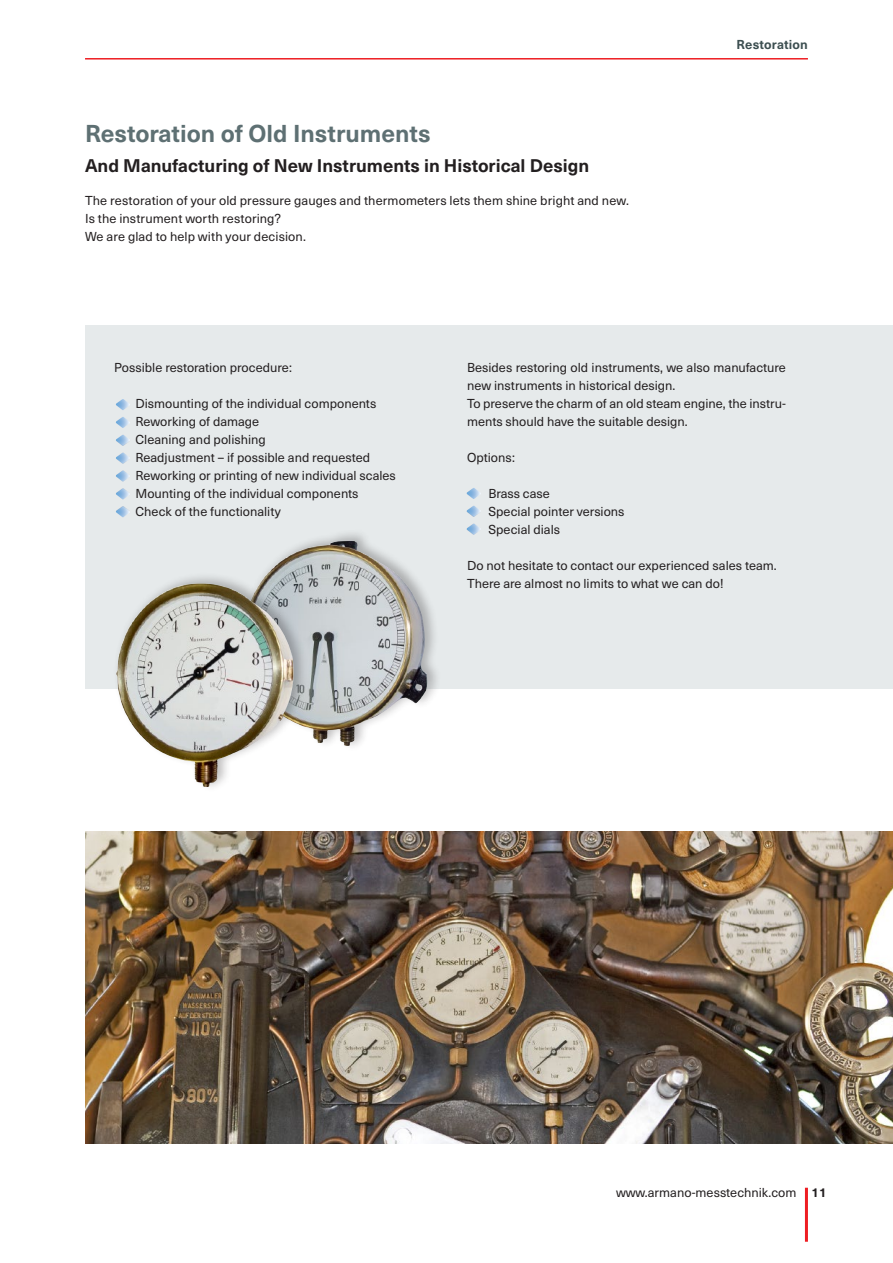
<style>
.page{position:relative;width:893px;height:1263px;background:#fff}
.page>*{position:absolute;margin:0;border:0;box-sizing:border-box;transform-origin:0 0}
.t1{font:700 24px "Neue Haas Unica W1 G";color:#5e7073}
.t2{font:700 18px "Neue Haas Unica W1 G";color:#231f20}
.t3{font:12.75px/18px "Neue Haas Unica W1 G";color:#231f20}
.t4{font:700 12.75px "Neue Haas Unica W1 G";letter-spacing:.01em;color:#3d4f51}
.s1{font-weight:700}
</style>
<div class="page">
<hr style="left:805px;top:1188px;width:3px;height:54px;background:#ee1d23">
<hr style="left:85px;top:58px;width:723px;height:2px;background:#ee1d23">
<div style="left:85px;top:325px;width:808px;height:364px;background:#e6eaeb"></div>
<img style="left:116px;top:399px;width:14px;height:11px">
<img style="left:116px;top:417px;width:14px;height:11px">
<img style="left:116px;top:435px;width:14px;height:11px">
<img style="left:116px;top:452px;width:14px;height:12px">
<img style="left:116px;top:470px;width:14px;height:12px">
<img style="left:116px;top:488px;width:14px;height:11px">
<img style="left:467px;top:488px;width:14px;height:11px">
<img style="left:467px;top:506px;width:14px;height:11px">
<img style="left:467px;top:524px;width:14px;height:11px">
<img style="left:116px;top:506px;width:14px;height:11px">
<div style="left:225px;top:528px;width:217px;height:224px;background:#231f20;opacity:.3"></div>
<img style="left:244px;top:541px;width:111px;height:205px">
<div style="left:113px;top:571px;width:195px;height:222px;background:#231f20;opacity:.3"></div>
<img style="left:116px;top:583px;width:178px;height:204px">
<img style="left:85px;top:831px;width:808px;height:313px">
<h1 class="t1" style="left:85px;top:115px;width:347px">Restoration of Old Instruments</h1>
<h2 class="t2" style="left:85px;top:152px;width:506px">And Manufacturing of New Instruments in Historical Design</h2>
<p class="t3" style="left:85px;top:191px;width:546px">The restoration of your old pressure gauges and thermometers lets them shine bright and new.<br>Is the instrument worth restoring?<br>We are glad to help with your decision.</p>
<p class="t4" style="left:737px;top:35px;width:73px">Restoration</p>
<p class="t3" style="left:114px;top:357px;width:179px">Possible restoration procedure:</p>
<p class="t3" style="left:135px;top:393px;width:262px">Dismounting of the individual components Reworking of damage<br>Cleaning and polishing<br>Readjustment – if possible and requested Reworking or printing of new individual scales Mounting of the individual components Check of the functionality</p>
<p class="t3" style="left:467px;top:357px;width:320px">Besides restoring old instruments, we also manufacture new instruments in historical design.<br>To preserve the charm of an old steam engine, the instru&shy;ments should have the suitable design.</p>
<p class="t3" style="left:467px;top:447px;width:49px">Options:</p>
<p class="t3" style="left:488px;top:484px;width:138px">Brass case<br>Special pointer versions<br>Special dials</p>
<p class="t3" style="left:467px;top:556px;width:311px">Do not hesitate to contact our experienced sales team.<br>There are almost no limits to what we can do!</p>
<p class="t3" style="left:616px;top:1183px;width:212px">www.armano-messtechnik.com <span class="s1">11</span></p>
</div>
